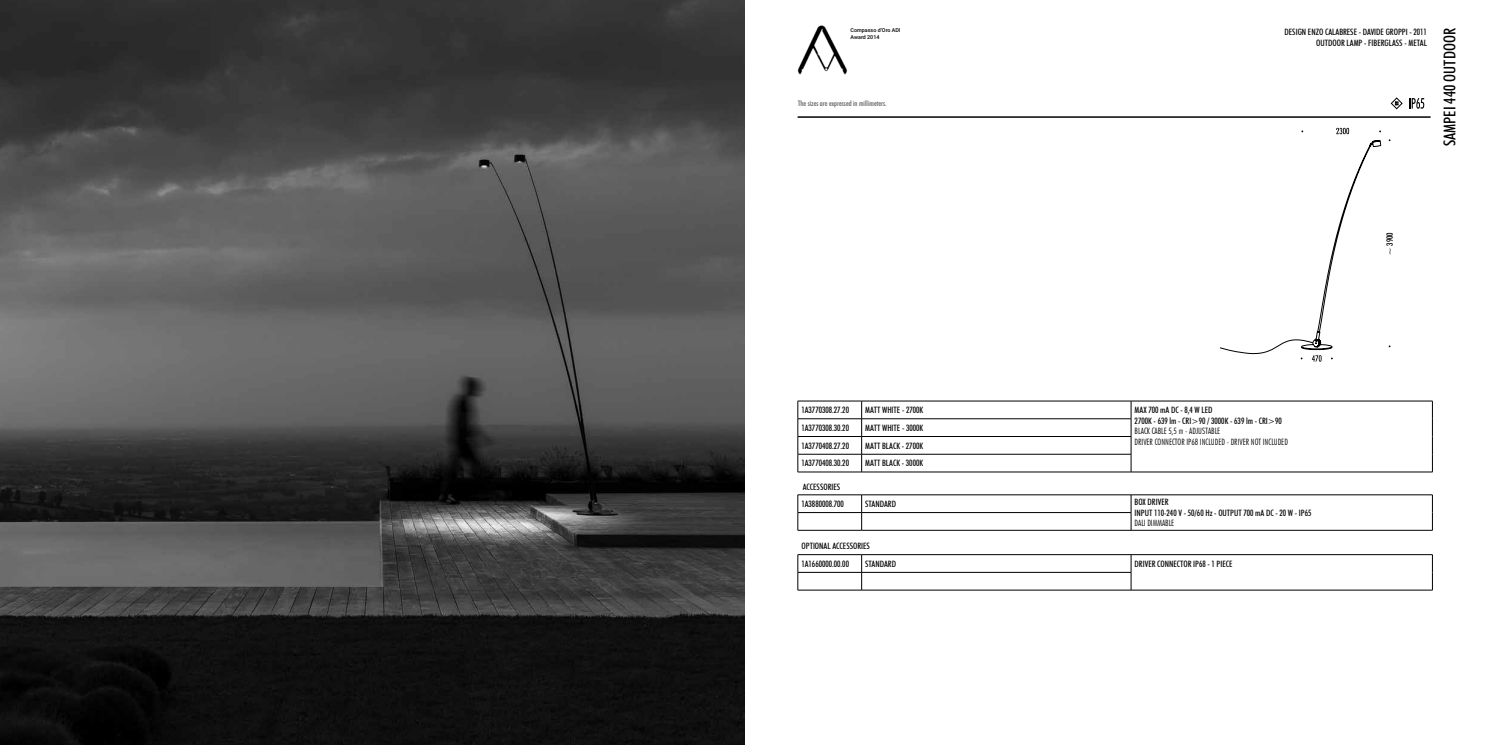
<style>
.page{position:relative;width:1489px;height:745px;background:#fff}
.page>*{position:absolute;margin:0;border:0;box-sizing:border-box;transform-origin:0 0}
.t1{font:500 condensed 16.25px "Futura BT";color:#000}
.t2{font:500 condensed 8.75px/10.5px "Futura BT";color:#000}
.t3{font:300 condensed 8.75px/10.5px "Futura BT";color:#000}
.t4{font:500 condensed 7.5px "Futura BT";color:#595959}
.t5{font:500 5.38px/6.5px "Roboto";color:#000}
</style>
<div class="page">
<hr style="left:797px;top:117px;width:633px;height:1px;background:#000">
<img style="left:0;top:0;width:744px;height:744px">
<img style="left:797px;top:25px;width:50px;height:49px">
<svg style="left:1390px;top:97px;width:12px;height:12px"></svg>
<svg style="left:1409px;top:98px;width:14px;height:11px"></svg>
<svg style="left:1220px;top:140px;width:160px;height:221px"></svg>
<svg style="left:1336px;top:128px;width:12px;height:6px"></svg>
<hr style="left:1130px;top:471px;width:302px;height:1px;background:#000">
<hr style="left:797px;top:400px;width:64px;height:1px;background:#000">
<hr style="left:861px;top:400px;width:269px;height:1px;background:#000">
<hr style="left:797px;top:418px;width:64px;height:1px;background:#000">
<hr style="left:861px;top:418px;width:270px;height:1px;background:#000">
<hr style="left:797px;top:436px;width:64px;height:1px;background:#000">
<hr style="left:861px;top:436px;width:270px;height:1px;background:#000">
<hr style="left:797px;top:453px;width:64px;height:1px;background:#000">
<svg style="left:797px;top:401px;width:1px;height:70px"></svg>
<hr style="left:861px;top:453px;width:270px;height:1px;background:#000">
<svg style="left:861px;top:401px;width:1px;height:70px"></svg>
<hr style="left:797px;top:471px;width:64px;height:1px;background:#000">
<hr style="left:861px;top:471px;width:269px;height:1px;background:#000">
<hr style="left:1130px;top:400px;width:302px;height:1px;background:#000">
<svg style="left:1130px;top:401px;width:1px;height:70px"></svg>
<svg style="left:1431px;top:401px;width:1px;height:70px"></svg>
<hr style="left:797px;top:494px;width:64px;height:1px;background:#000">
<hr style="left:861px;top:494px;width:269px;height:1px;background:#000">
<hr style="left:797px;top:512px;width:64px;height:1px;background:#000">
<svg style="left:797px;top:494px;width:1px;height:35px"></svg>
<hr style="left:861px;top:512px;width:270px;height:1px;background:#000">
<svg style="left:861px;top:494px;width:1px;height:35px"></svg>
<hr style="left:797px;top:529px;width:64px;height:1px;background:#000">
<hr style="left:861px;top:529px;width:269px;height:1px;background:#000">
<hr style="left:1130px;top:494px;width:302px;height:1px;background:#000">
<svg style="left:1130px;top:494px;width:1px;height:35px"></svg>
<svg style="left:1431px;top:494px;width:1px;height:35px"></svg>
<hr style="left:1130px;top:529px;width:302px;height:1px;background:#000">
<hr style="left:1130px;top:554px;width:302px;height:1px;background:#000">
<svg style="left:1130px;top:554px;width:1px;height:35px"></svg>
<svg style="left:1431px;top:554px;width:1px;height:35px"></svg>
<hr style="left:1130px;top:589px;width:302px;height:1px;background:#000">
<hr style="left:797px;top:554px;width:64px;height:1px;background:#000">
<hr style="left:861px;top:554px;width:269px;height:1px;background:#000">
<hr style="left:797px;top:571px;width:64px;height:1px;background:#000">
<svg style="left:797px;top:554px;width:1px;height:35px"></svg>
<hr style="left:861px;top:571px;width:270px;height:1px;background:#000">
<svg style="left:861px;top:554px;width:1px;height:35px"></svg>
<hr style="left:797px;top:589px;width:64px;height:1px;background:#000">
<hr style="left:861px;top:589px;width:269px;height:1px;background:#000">
<p class="t5" style="left:850px;top:27px;width:51px">Compasso d’Oro ADI<br>Award 2014</p>
<p class="t2" style="left:1284px;top:27px;width:144px;text-align:right">DESIGN ENZO CALABRESE - DAVIDE GROPPI - 2011<br>OUTDOOR LAMP - FIBERGLASS - METAL</p>
<p class="t4" style="left:797px;top:98px;width:90px">The sizes are expressed in millimeters.</p>
<h1 class="t1" style="left:1439px;top:146px;width:119px;rotate:-90deg">SAMPEI 440 OUTDOOR</h1>
<p class="t2" style="left:1384px;top:254px;width:24px;rotate:-90deg">~ 3900</p>
<p class="t2" style="left:801px;top:404px;width:49px">1A3770308.27.20</p>
<p class="t2" style="left:865px;top:404px;width:60px">MATT WHITE - 2700K</p>
<p class="t2" style="left:1134px;top:404px;width:149px">MAX 700 mA DC - 8,4 W LED<br>2700K - 639 lm - CRI&gt;90 / 3000K - 639 lm - CRI&gt;90</p>
<p class="t3" style="left:1134px;top:425px;width:155px">BLACK CABLE 5,5 m - ADJUSTABLE<br>DRIVER CONNECTOR IP68 INCLUDED - DRIVER NOT INCLUDED</p>
<p class="t2" style="left:801px;top:422px;width:49px">1A3770308.30.20</p>
<p class="t2" style="left:865px;top:422px;width:60px">MATT WHITE - 3000K</p>
<p class="t2" style="left:801px;top:440px;width:49px">1A3770408.27.20</p>
<p class="t2" style="left:865px;top:440px;width:59px">MATT BLACK - 2700K</p>
<p class="t2" style="left:801px;top:457px;width:49px">1A3770408.30.20</p>
<p class="t2" style="left:865px;top:457px;width:59px">MATT BLACK - 3000K</p>
<p class="t2" style="left:801px;top:477px;width:44px;line-height:17.4px">ACCESSORIES<br>1A3880008.700</p>
<p class="t2" style="left:865px;top:498px;width:32px">STANDARD</p>
<p class="t2" style="left:1134px;top:496px;width:178px">BOX DRIVER<br>INPUT 110-240 V - 50/60 Hz - OUTPUT 700 mA DC - 20 W - IP65</p>
<p class="t3" style="left:1134px;top:517px;width:41px">DALI DIMMABLE</p>
<p class="t2" style="left:801px;top:537px;width:70px;line-height:17.4px">OPTIONAL ACCESSORIES<br>1A1660000.00.00</p>
<p class="t2" style="left:865px;top:558px;width:32px">STANDARD</p>
<p class="t2" style="left:1134px;top:558px;width:99px">DRIVER CONNECTOR IP68 - 1 PIECE</p>
</div>
